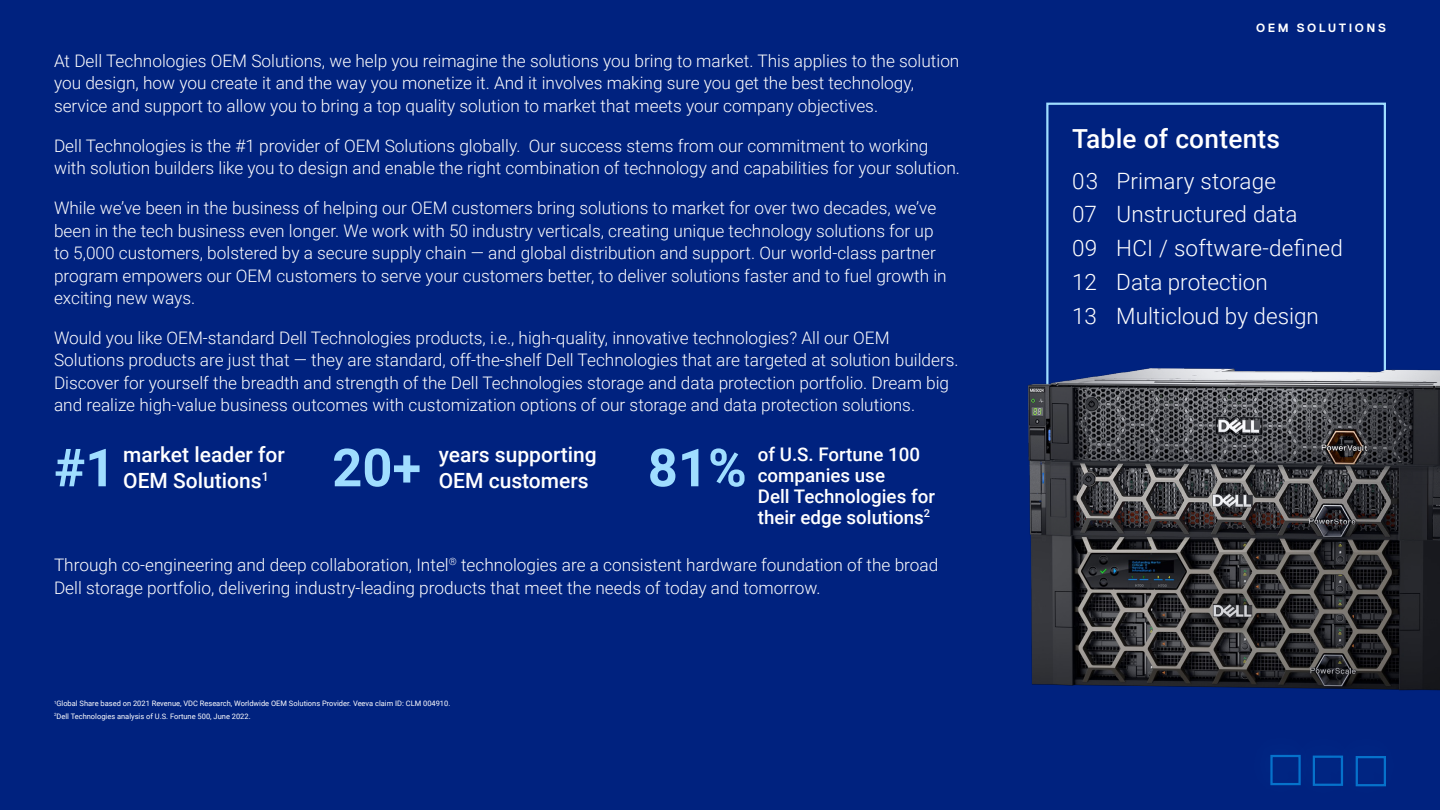
<style>
.page{position:relative;width:1440px;height:810px;background:#00227f}
.page>*{position:absolute;margin:0;border:0;box-sizing:border-box;transform-origin:0 0}
.t1{font:700 52.5px "Roboto";color:#9fddff}
.t2{font:500 26.25px "Roboto";letter-spacing:.01em;color:#fff}
.t3{font:300 22.5px/33.8px "Roboto";letter-spacing:.01em;color:#fff}
.t4{font:500 21px/25.5px "Roboto";color:#fff}
.t5{font:500 18.75px/21px "Roboto";color:#fff}
.t6{font:300 17.25px/22.5px "Roboto";color:#fff}
.t7{font:700 12px "Dell Replica";letter-spacing:.21em;color:#fff}
.t8{font:7.5px/12.4px "Roboto";color:#fff}
</style>
<div class="page">
<div style="left:1046px;top:103px;width:340px;height:329px;border:2px solid #9fddff"></div>
<img style="left:1030px;top:541px;width:410px;height:150px">
<img style="left:1029px;top:485px;width:411px;height:56px">
<img style="left:1027px;top:356px;width:413px;height:129px">
<div style="left:1270px;top:755px;width:31px;height:30px;border:2px solid #0672cb"></div>
<div style="left:1288px;top:729px;width:71px;height:72px;background:#0076ce;opacity:.35"></div>
<div style="left:1313px;top:756px;width:30px;height:30px;border:2px solid #0672cb"></div>
<div style="left:1330px;top:730px;width:72px;height:71px;background:#002380"></div>
<div style="left:1356px;top:756px;width:30px;height:30px;border:2px solid #0672cb"></div>
<p class="t6" style="left:54px;top:49px;width:907px">At Dell Technologies OEM Solutions, we help you reimagine the solutions you bring to market. This applies to the solution you design, how you create it and the way you monetize it. And it involves making sure you get the best technology, service and support to allow you to bring a top quality solution to market that meets your company objectives.</p>
<p class="t6" style="left:54px;top:134px;width:907px">Dell Technologies is the #1 provider of OEM Solutions globally. Our success stems from our commitment to working with solution builders like you to design and enable the right combination of technology and capabilities for your solution.</p>
<p class="t6" style="left:54px;top:196px;width:894px">While we’ve been in the business of helping our OEM customers bring solutions to market for over two decades, we’ve been in the tech business even longer. We work with 50 industry verticals, creating unique technology solutions for up to 5,000 customers, bolstered by a secure supply chain — and global distribution and support. Our world-class partner program empowers our OEM customers to serve your customers better, to deliver solutions faster and to fuel growth in exciting new ways.</p>
<p class="t6" style="left:54px;top:326px;width:906px">Would you like OEM-standard Dell Technologies products, i.e., high-quality, innovative technologies? All our OEM Solutions products are just that — they are standard, off-the-shelf Dell Technologies that are targeted at solution builders.<br>Discover for yourself the breadth and strength of the Dell Technologies storage and data protection portfolio. Dream big and realize high-value business outcomes with customization options of our storage and data protection solutions.</p>
<h1 class="t1" style="left:54px;top:431px;width:63px">#1</h1>
<p class="t4" style="left:123px;top:441px;width:163px">market leader for<br>OEM Solutions<sup>1</sup></p>
<h1 class="t1" style="left:332px;top:431px;width:90px">20+</h1>
<p class="t4" style="left:439px;top:441px;width:160px">years supporting<br>OEM customers</p>
<h1 class="t1" style="left:648px;top:431px;width:101px">81%</h1>
<p class="t5" style="left:758px;top:443px;width:179px">of U.S. Fortune 100 companies use<br>Dell Technologies for their edge solutions<sup>2</sup></p>
<p class="t6" style="left:54px;top:553px;width:886px">Through co-engineering and deep collaboration, Intel<sup>®</sup> technologies are a consistent hardware foundation of the broad<br>Dell storage portfolio, delivering industry-leading products that meet the needs of today and tomorrow.</p>
<p class="t8" style="left:54px;top:697px;width:398px"><sup>1</sup>Global Share based on 2021 Revenue, VDC Research, Worldwide OEM Solutions Provider. Veeva claim ID: CLM 004910.<br><sup>2</sup>Dell Technologies analysis of U.S. Fortune 500, June 2022.</p>
<p class="t7" style="left:1256px;top:21px;width:131px">OEM SOLUTIONS</p>
<h2 class="t2" style="left:1072px;top:120px;width:210px">Table of contents</h2>
<h3 class="t3" style="left:1072px;top:163px;width:272px">03 Primary storage<br>07 Unstructured data<br>09 HCI / software‑defined<br>12 Data protection<br>13 Multicloud by design</h3>
</div>
